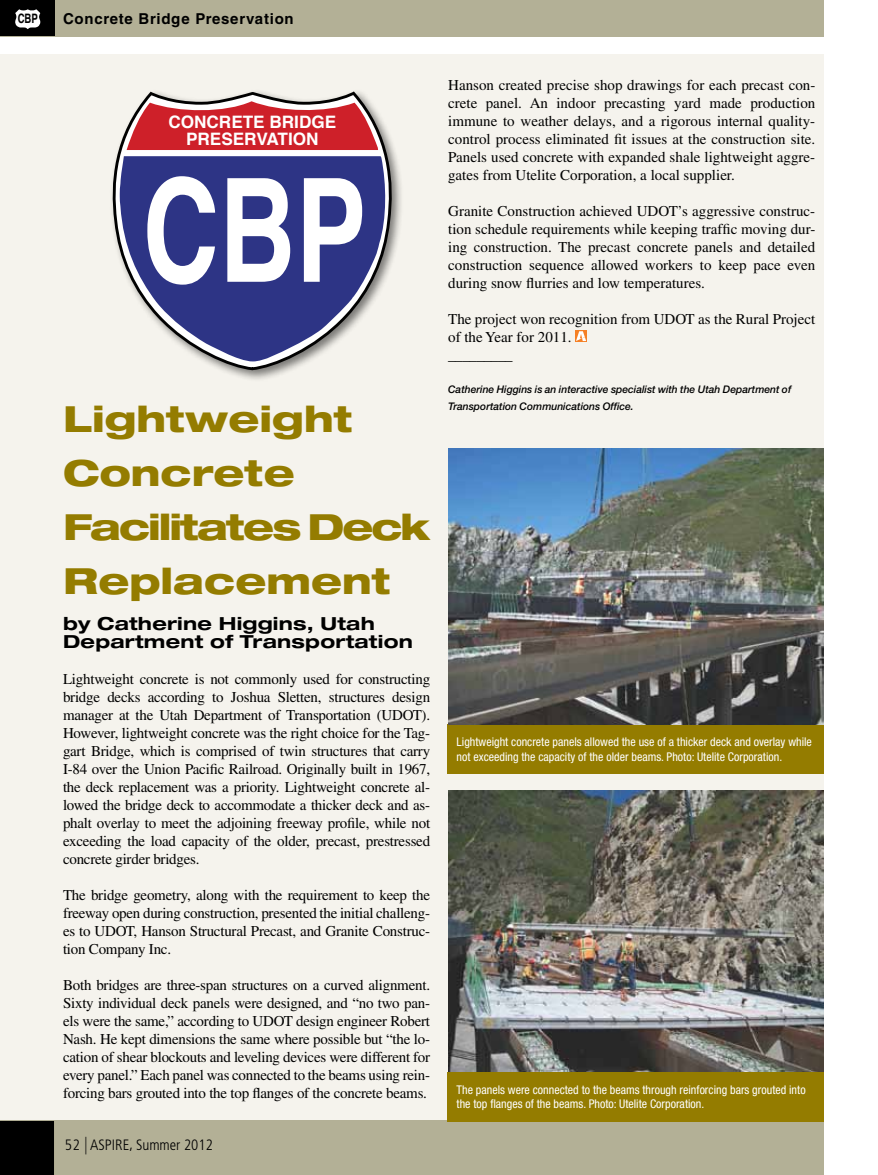
<style>
.page{position:relative;width:878px;height:1175px;background:#fff}
.page>*{position:absolute;margin:0;border:0;box-sizing:border-box;transform-origin:0 0}
.t1{font:700 143.85px "Helvetica";color:#fff;scale:.74 1}
.t2{font:800 expanded 36px/54px "Helvetica Neue LT Std";color:#947c00;scale:1.06 1}
.t3{font:700 expanded 18px/18px "Helvetica Neue LT Std";letter-spacing:.015em;color:#000;scale:1.06 1}
.t4{font:700 17.1px/17.1px "Helvetica";color:#fff;text-align:center}
.t5{font:15px/18px "Times LT Std";letter-spacing:-.015em;color:#000;text-align:justify}
.t6{font:700 15px "Helvetica LT Std";letter-spacing:.05em;color:#000}
.t7{font:300 condensed 15px "Frutiger LT Std";color:#000}
.t8{font:700 13.05px "Helvetica";color:#000;scale:.74 1}
.t9{font:condensed 12px/14.4px "Helvetica Neue LT Std";color:#fff}
.t10{font:italic 500 10.5px/16.5px "Helvetica Neue LT Std";color:#000}
.s1{font-size:17.55px}
</style>
<div class="page">
<div style="left:0;top:54px;width:824px;height:1066px;background:#f5f3ed"></div>
<div style="left:0;top:0;width:824px;height:36px;background:#b3b096"></div>
<div style="left:0;top:1120px;width:824px;height:54px;background:#b3b096"></div>
<div style="left:0;top:1121px;width:54px;height:53px;background:#000"></div>
<div style="left:0;top:0;width:54px;height:35px;background:#000"></div>
<svg style="left:15px;top:9px;width:25px;height:20px"></svg>
<div style="left:575px;top:330px;width:12px;height:12px;background:#f58025"></div>
<svg style="left:576px;top:331px;width:10px;height:10px"></svg>
<div style="left:109px;top:88px;width:294px;height:294px;background:#000;opacity:.5"></div>
<svg style="left:111px;top:88px;width:282px;height:284px"></svg>
<svg style="left:127px;top:101px;width:251px;height:49px;background:#cc3f46"></svg>
<svg style="left:120px;top:156px;width:267px;height:205px;background:#505594"></svg>
<div style="left:447px;top:724px;width:376px;height:49px;background:#947c00"></div>
<img style="left:448px;top:449px;width:376px;height:275px">
<img style="left:448px;top:790px;width:375px;height:282px">
<div style="left:447px;top:1072px;width:376px;height:49px;background:#947c00"></div>
<p class="t8" style="left:18px;top:8px;width:29px">CBP</p>
<p class="t6" style="left:63px;top:9px;width:232px">Concrete Bridge Preservation</p>
<p class="t4" style="left:168px;top:114px;width:169px">CONCRETE BRIDGE<br>PRESERVATION</p>
<h1 class="t1" style="left:143px;top:115px;width:303px">CBP</h1>
<h2 class="t2" style="left:63px;top:391px;width:348px">Lightweight<br>Concrete<br>Facilitates Deck<br>Replacement</h2>
<p class="t3" style="left:63px;top:614px;width:331px">by Catherine Higgins, Utah<br>Department of Transportation</p>
<p class="t5" style="left:63px;top:670px;width:368px">Lightweight concrete is not commonly used for constructing bridge decks according to Joshua Sletten, structures design manager at the Utah Department of Transportation (UDOT).<br>However, lightweight concrete was the right choice for the Tag&shy;gart Bridge, which is comprised of twin structures that carry I-84 over the Union Pacific Railroad. Originally built in 1967, the deck replacement was a priority. Lightweight concrete al&shy;lowed the bridge deck to accommodate a thicker deck and as&shy;phalt overlay to meet the adjoining freeway profile, while not exceeding the load capacity of the older, precast, prestressed concrete girder bridges.</p>
<p class="t5" style="left:63px;top:886px;width:368px">The bridge geometry, along with the requirement to keep the freeway open during construction, presented the initial challeng&shy;es to UDOT, Hanson Structural Precast, and Granite Construc&shy;tion Company Inc.</p>
<p class="t5" style="left:63px;top:976px;width:368px">Both bridges are three-span structures on a curved alignment.<br>Sixty individual deck panels were designed, and “no two pan&shy;els were the same,” according to UDOT design engineer Robert Nash. He kept dimensions the same where possible but “the lo&shy;cation of shear blockouts and leveling devices were different for every panel.” Each panel was connected to the beams using rein&shy;forcing bars grouted into the top flanges of the concrete beams.</p>
<p class="t7" style="left:65px;top:1136px;width:149px">52 <span class="s1">|</span> ASPIRE, Summer 2012</p>
<p class="t5" style="left:448px;top:76px;width:368px">Hanson created precise shop drawings for each precast con&shy;crete panel. An indoor precasting yard made production immune to weather delays, and a rigorous internal quality&shy;control process eliminated fit issues at the construction site.<br>Panels used concrete with expanded shale lightweight aggre&shy;gates from Utelite Corporation, a local supplier.</p>
<p class="t5" style="left:448px;top:202px;width:368px">Granite Construction achieved UDOT’s aggressive construc&shy;tion schedule requirements while keeping traffic moving dur&shy;ing construction. The precast concrete panels and detailed construction sequence allowed workers to keep pace even during snow flurries and low temperatures.</p>
<p class="t5" style="left:448px;top:310px;width:368px;text-align:left">The project won recognition from UDOT as the Rural Project of the Year for 2011.<br>_________</p>
<p class="t10" style="left:448px;top:381px;width:344px">Catherine Higgins is an interactive specialist with the Utah Department of<br>Transportation Communications Office.</p>
<p class="t9" style="left:456px;top:734px;width:357px">Lightweight concrete panels allowed the use of a thicker deck and overlay while not exceeding the capacity of the older beams. Photo: Utelite Corporation.</p>
<p class="t9" style="left:456px;top:1082px;width:350px">The panels were connected to the beams through reinforcing bars grouted into the top flanges of the beams. Photo: Utelite Corporation.</p>
</div>
